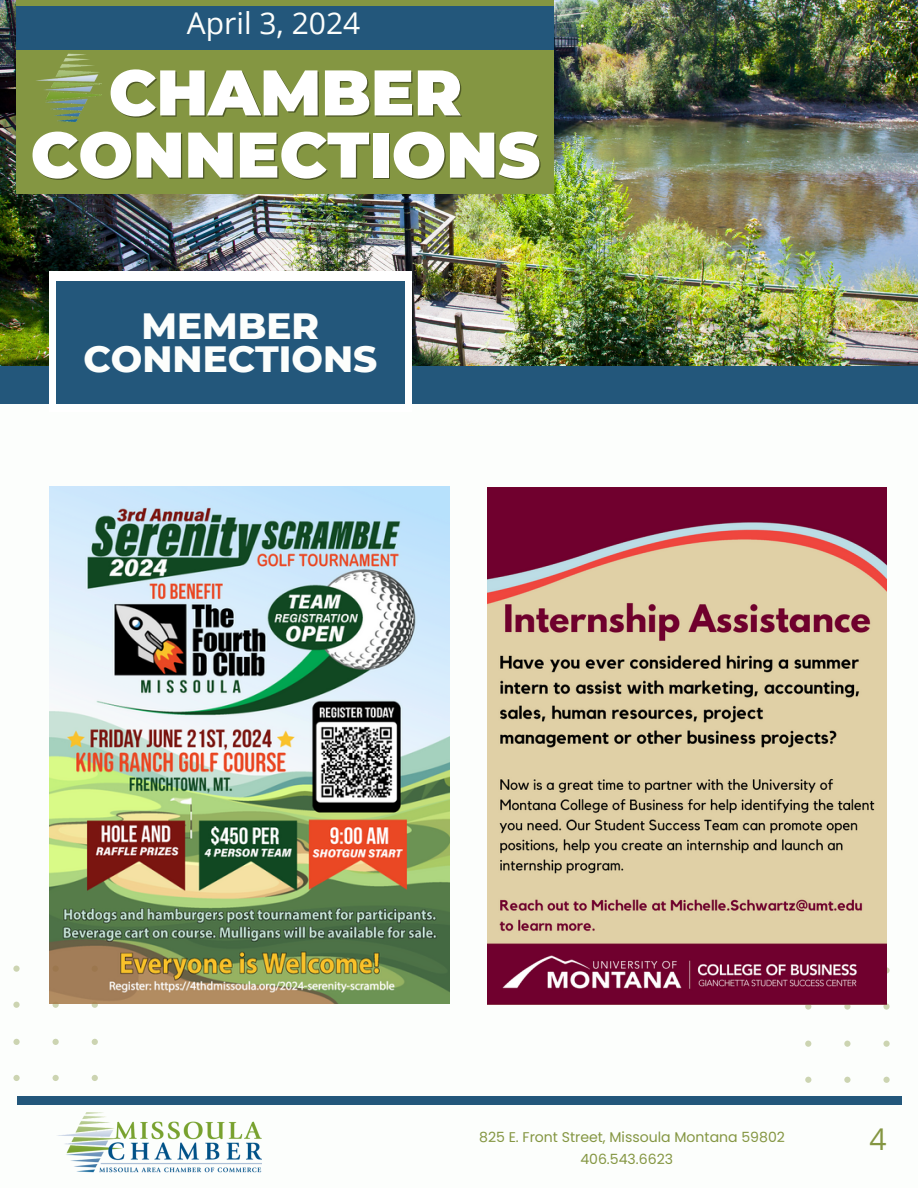
<style>
.page{position:relative;width:918px;height:1188px;background:#fff}
.page>*{position:absolute;margin:0;border:0;box-sizing:border-box;transform-origin:0 0}
.t1{font:900 64.2px/62.1px "Montserrat";color:#fff;text-align:center}
.t2{font:800 37.35px/33.6px "Montserrat";color:#fcfefc;text-align:center}
.t3{font:30px "Open Sans";color:#fcfefc}
.t4{font:30px "Open Sans";color:#849642}
.t5{font:14.1px "Poppins";color:#849642}
</style>
<div class="page">
<img style="left:0;top:0;width:918px;height:366px">
<svg style="left:13px;top:966px;width:85px;height:115px"></svg>
<svg style="left:805px;top:967px;width:97px;height:134px"></svg>
<div style="left:17px;top:1096px;width:884px;height:9px;background:#23577b"></div>
<div style="left:17px;top:0;width:537px;height:193px;background:#849642"></div>
<div style="left:17px;top:6px;width:537px;height:43px;background:#23577b"></div>
<img style="left:57px;top:1113px;width:204px;height:60px">
<img style="left:33px;top:49px;width:69px;height:73px">
<div style="left:0;top:366px;width:918px;height:37px;background:#23577b"></div>
<div style="left:49px;top:272px;width:363px;height:140px;background:#fff"></div>
<div style="left:56px;top:281px;width:349px;height:122px;background:#23577b"></div>
<img style="left:49px;top:486px;width:401px;height:518px">
<img style="left:488px;top:488px;width:398px;height:516px">
<h3 class="t3" style="left:187px;top:2px;width:175px">April 3, 2024</h3>
<h1 class="t1" style="left:31px;top:61px;width:511px">CHAMBER<br>CONNECTIONS</h1>
<h2 class="t2" style="left:83px;top:309px;width:295px">MEMBER<br>CONNECTIONS</h2>
<p class="t5" style="left:479px;top:1127px;width:307px">825 E. Front Street, Missoula Montana 59802</p>
<p class="t5" style="left:580px;top:1149px;width:94px">406.543.6623</p>
<h3 class="t4" style="left:870px;top:1118px;width:19px">4</h3>
</div>
